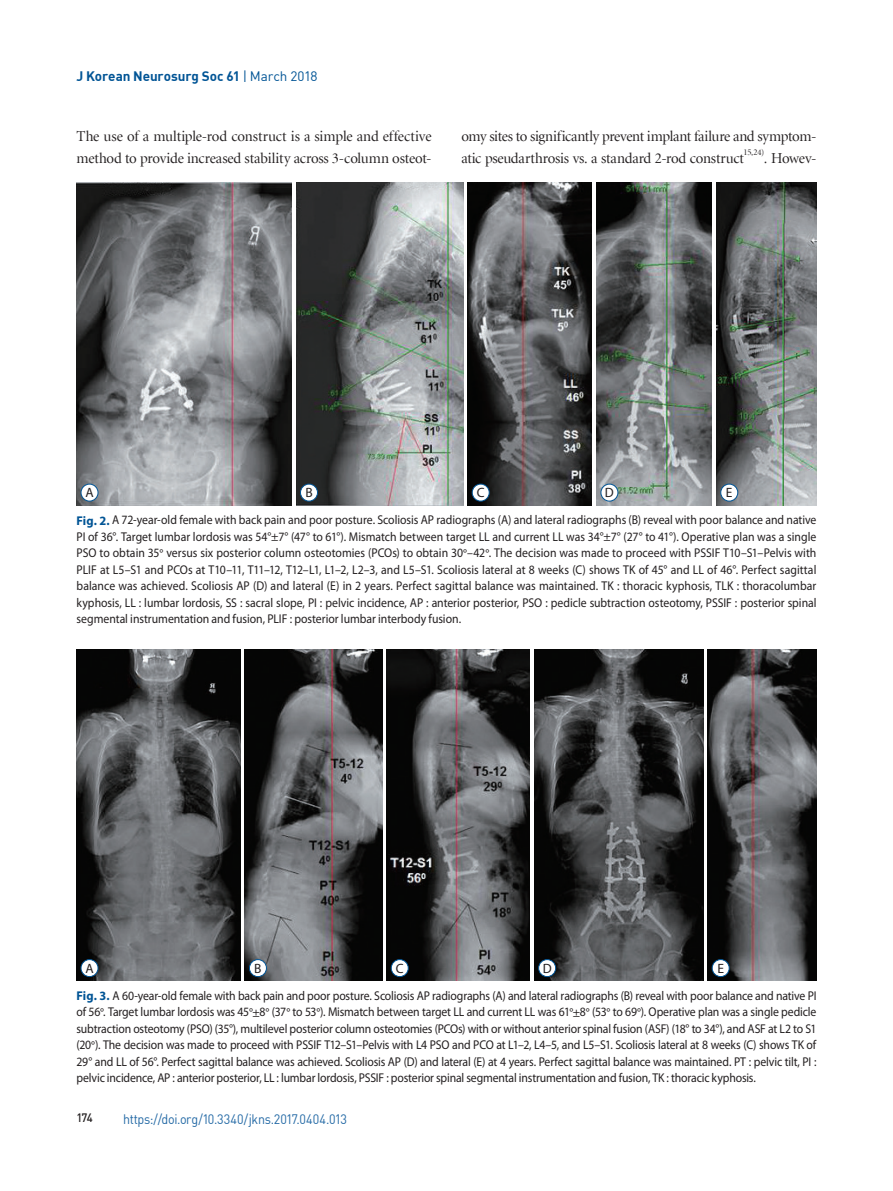
<style>
.page{position:relative;width:893px;height:1191px;background:#fff}
.page>*{position:absolute;margin:0;border:0;box-sizing:border-box;transform-origin:0 0}
.t1{font:15px/21.8px "Minion LT Display";letter-spacing:-.01em;color:#231f20}
.t2{font:13.5px "DIN";letter-spacing:-.02em;color:#2369a5;scale:.93 1}
.t3{font:700 13.5px "DIN";letter-spacing:-.005em;color:#005495}
.t4{font:13.5px "Myriad Pro";color:#231f20}
.t5{font:12.75px/16.5px "Myriad Pro";letter-spacing:-.005em;color:#231f20;text-align:justify;scale:.92 1}
.t6{font:12px "Dinmed";color:#231f20;scale:.93 1}
.t7{font:8.7px "Minion LT Display";color:#231f20}
.s1{font-weight:400}
.s2{font-weight:700;color:#005495}
</style>
<div class="page">
<img style="left:77px;top:649px;width:163px;height:331px">
<img style="left:245px;top:649px;width:137px;height:331px">
<img style="left:387px;top:649px;width:143px;height:331px">
<img style="left:534px;top:649px;width:169px;height:331px">
<img style="left:708px;top:649px;width:108px;height:331px">
<div style="left:81px;top:959px;width:17px;height:17px;background:#fff;border-radius:50%"></div>
<div style="left:81px;top:959px;width:17px;height:17px;border:1px solid #005495;border-radius:50%"></div>
<div style="left:249px;top:959px;width:17px;height:17px;background:#fff;border-radius:50%"></div>
<div style="left:249px;top:959px;width:18px;height:17px;border:1px solid #005495;border-radius:50%"></div>
<div style="left:391px;top:959px;width:17px;height:17px;background:#fff;border-radius:50%"></div>
<div style="left:391px;top:959px;width:17px;height:17px;border:1px solid #005495;border-radius:50%"></div>
<div style="left:539px;top:959px;width:17px;height:17px;background:#fff;border-radius:50%"></div>
<div style="left:538px;top:959px;width:18px;height:17px;border:1px solid #005495;border-radius:50%"></div>
<div style="left:712px;top:959px;width:17px;height:17px;background:#fff;border-radius:50%"></div>
<div style="left:712px;top:959px;width:17px;height:17px;border:1px solid #005495;border-radius:50%"></div>
<img style="left:77px;top:183px;width:214px;height:322px">
<img style="left:296px;top:183px;width:167px;height:322px">
<img style="left:468px;top:183px;width:124px;height:322px">
<img style="left:596px;top:183px;width:116px;height:322px">
<img style="left:716px;top:183px;width:100px;height:322px">
<div style="left:81px;top:484px;width:17px;height:17px;background:#fff;border-radius:50%"></div>
<div style="left:81px;top:484px;width:17px;height:17px;border:1px solid #005495;border-radius:50%"></div>
<div style="left:300px;top:484px;width:17px;height:17px;background:#fff;border-radius:50%"></div>
<div style="left:300px;top:484px;width:18px;height:17px;border:1px solid #005495;border-radius:50%"></div>
<div style="left:472px;top:484px;width:17px;height:17px;background:#fff;border-radius:50%"></div>
<div style="left:472px;top:484px;width:17px;height:17px;border:1px solid #005495;border-radius:50%"></div>
<div style="left:601px;top:484px;width:17px;height:17px;background:#fff;border-radius:50%"></div>
<div style="left:601px;top:484px;width:17px;height:17px;border:1px solid #005495;border-radius:50%"></div>
<div style="left:721px;top:484px;width:17px;height:17px;background:#fff;border-radius:50%"></div>
<div style="left:720px;top:484px;width:18px;height:17px;border:1px solid #005495;border-radius:50%"></div>
<p class="t3" style="left:76px;top:68px;width:243px">J Korean Neurosurg Soc 61 <span class="s1">| March 2018</span></p>
<p class="t1" style="left:76px;top:126px;width:357px">The use of a multiple-rod construct is a simple and effective method to provide increased stability across 3-column osteot-</p>
<p class="t1" style="left:461px;top:126px;width:357px">omy sites to significantly prevent implant failure and symptom&shy;atic pseudarthrosis vs. a standard 2-rod construct</p>
<p class="t7" style="left:743px;top:148px;width:22px">15,24)</p>
<p class="t1" style="left:764px;top:147px;width:54px">. Howev-</p>
<p class="t4" style="left:85px;top:484px;width:10px">A</p>
<p class="t4" style="left:305px;top:484px;width:9px">B</p>
<p class="t4" style="left:477px;top:484px;width:9px">C</p>
<p class="t4" style="left:605px;top:484px;width:10px">D</p>
<p class="t4" style="left:726px;top:484px;width:8px">E</p>
<p class="t5" style="left:77px;top:511px;width:806px"><span class="s2">Fig. 2.</span> A 72-year-old female with back pain and poor posture. Scoliosis AP radiographs (A) and lateral radiographs (B) reveal with poor balance and native PI of 36°. Target lumbar lordosis was 54°±7° (47° to 61°). Mismatch between target LL and current LL was 34°±7° (27° to 41°). Operative plan was a single PSO to obtain 35° versus six posterior column osteotomies (PCOs) to obtain 30°–42°. The decision was made to proceed with PSSIF T10–S1–Pelvis with PLIF at L5–S1 and PCOs at T10–11, T11–12, T12–L1, L1–2, L2–3, and L5–S1. Scoliosis lateral at 8 weeks (C) shows TK of 45° and LL of 46°. Perfect sagittal balance was achieved. Scoliosis AP (D) and lateral (E) in 2 years. Perfect sagittal balance was maintained. TK : thoracic kyphosis, TLK : thoracolumbar kyphosis, LL : lumbar lordosis, SS : sacral slope, PI : pelvic incidence, AP : anterior posterior, PSO : pedicle subtraction osteotomy, PSSIF : posterior spinal segmental instrumentation and fusion, PLIF : posterior lumbar interbody fusion.</p>
<p class="t4" style="left:85px;top:959px;width:10px">A</p>
<p class="t4" style="left:254px;top:959px;width:9px">B</p>
<p class="t4" style="left:396px;top:959px;width:9px">C</p>
<p class="t4" style="left:543px;top:959px;width:10px">D</p>
<p class="t4" style="left:717px;top:959px;width:8px">E</p>
<p class="t5" style="left:77px;top:986px;width:806px"><span class="s2">Fig. 3.</span> A 60-year-old female with back pain and poor posture. Scoliosis AP radiographs (A) and lateral radiographs (B) reveal with poor balance and native PI of 56°. Target lumbar lordosis was 45°±8° (37° to 53°). Mismatch between target LL and current LL was 61°±8° (53° to 69°). Operative plan was a single pedicle subtraction osteotomy (PSO) (35°), multilevel posterior column osteotomies (PCOs) with or without anterior spinal fusion (ASF) (18° to 34°), and ASF at L2 to S1 (20°). The decision was made to proceed with PSSIF T12–S1–Pelvis with L4 PSO and PCO at L1–2, L4–5, and L5–S1. Scoliosis lateral at 8 weeks (C) shows TK of 29° and LL of 56°. Perfect sagittal balance was achieved. Scoliosis AP (D) and lateral (E) at 4 years. Perfect sagittal balance was maintained. PT : pelvic tilt, PI : pelvic incidence, AP : anterior posterior, LL : lumbar lordosis, PSSIF : posterior spinal segmental instrumentation and fusion, TK : thoracic kyphosis.</p>
<p class="t6" style="left:76px;top:1109px;width:19px">174</p>
<p class="t2" style="left:123px;top:1110px;width:242px">https://doi.org/10.3340/jkns.2017.0404.013</p>
</div>
